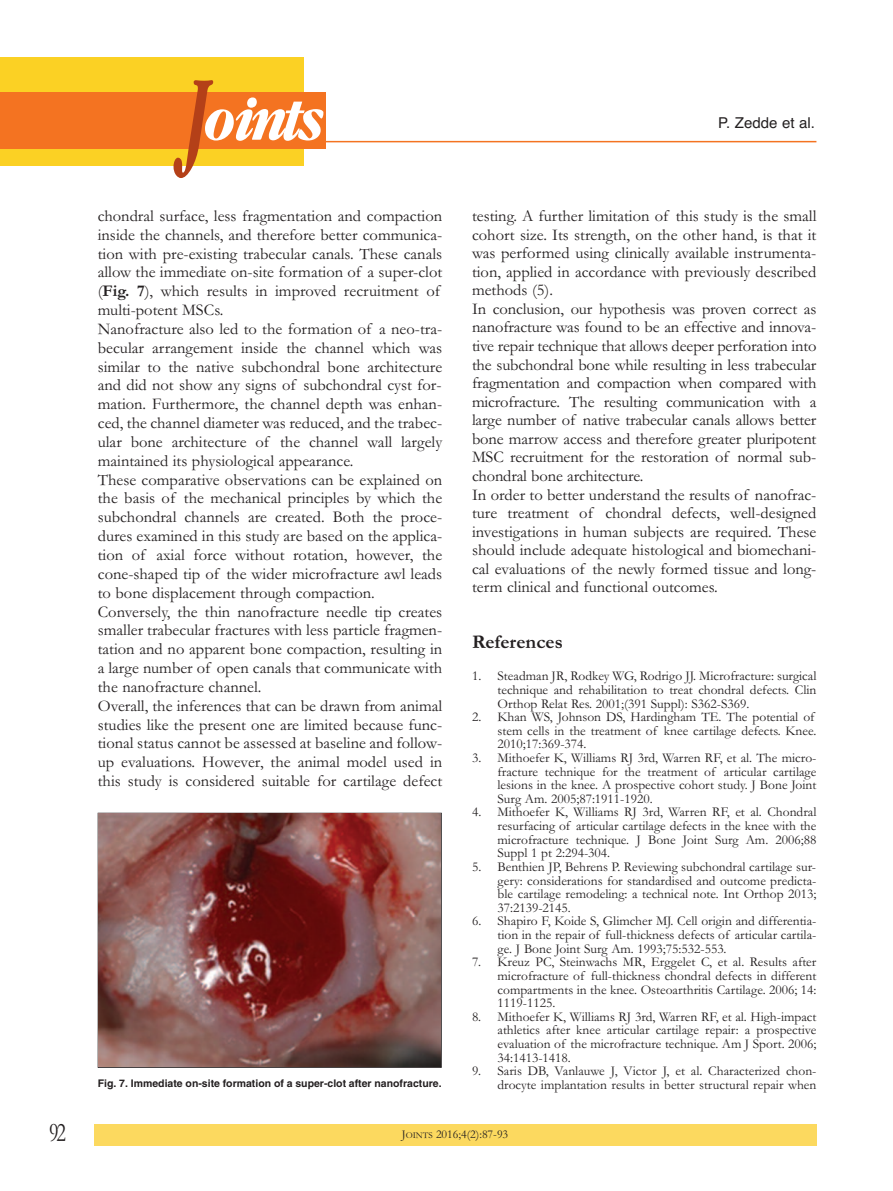
<style>
.page{position:relative;width:893px;height:1191px;background:#fff}
.page>*{position:absolute;margin:0;border:0;box-sizing:border-box;transform-origin:0 0}
.t1{font:italic 700 55.8px "Garamond Cond";letter-spacing:-.085em;color:#fff}
.t2{font:27px "Garamond";color:#231f20;scale:.75 1}
.t3{font:700 19.5px "Garamond";color:#231f20}
.t4{font:16.5px/18.9px "Garamond";color:#231f20}
.t5{font:15px "Helvetica";color:#231f20}
.t6{font:13.5px/13.6px "Garamond";color:#231f20;text-align:justify}
.t7{font:12px "Garamond";color:#231f20}
.t8{font:700 10.5px "Helvetica";color:#231f20}
.s1{font-size:99.9px;color:#b44018}
.s2{font-weight:700}
.s3{font-size:9px}
</style>
<div class="page">
<hr style="left:176px;top:141px;width:640px;height:1px;background:#f47321">
<div style="left:94px;top:1124px;width:722px;height:21px;background:#fcd95f"></div>
<div style="left:0;top:57px;width:304px;height:109px;background:#fbd124"></div>
<div style="left:0;top:92px;width:326px;height:56px;background:#f47321"></div>
<img style="left:99px;top:813px;width:342px;height:254px">
<h1 class="t1" style="left:181px;top:88px;width:140px"><span class="s1">J</span>oints</h1>
<p class="t5" style="left:718px;top:114px;width:98px">P. Zedde et al.</p>
<p class="t4" style="left:98px;top:206px;width:346px">chondral surface, less fragmentation and compaction inside the channels, and therefore better communica&shy;tion with pre-existing trabecular canals. these canals allow the immediate on-site formation of a super-clot (<span class="s2">Fig. 7</span>), which results in improved recruitment of multi-potent MsCs.<br>nanofracture also led to the formation of a neo-tra&shy;becular arrangement inside the channel which was similar to the native subchondral bone architecture and did not show any signs of subchondral cyst for&shy;mation. Furthermore, the channel depth was enhan&shy;ced, the channel diameter was reduced, and the trabec&shy;ular bone architecture of the channel wall largely maintained its physiological appearance.<br>these comparative observations can be explained on the basis of the mechanical principles by which the subchondral channels are created. Both the proce&shy;dures examined in this study are based on the applica&shy;tion of axial force without rotation, however, the cone-shaped tip of the wider microfracture awl leads to bone displacement through compaction.<br>Conversely, the thin nanofracture needle tip creates smaller trabecular fractures with less particle fragmen&shy;tation and no apparent bone compaction, resulting in a large number of open canals that communicate with the nanofracture channel.<br>overall, the inferences that can be drawn from animal studies like the present one are limited because func&shy;tional status cannot be assessed at baseline and follow&shy;up evaluations. However, the animal model used in this study is considered suitable for cartilage defect</p>
<p class="t4" style="left:472px;top:206px;width:346px">testing. A further limitation of this study is the small cohort size. its strength, on the other hand, is that it was performed using clinically available instrumenta&shy;tion, applied in accordance with previously described methods (5).<br>in conclusion, our hypothesis was proven correct as nanofracture was found to be an effective and innova&shy;tive repair technique that allows deeper perforation into the subchondral bone while resulting in less trabecular fragmentation and compaction when compared with microfracture. the resulting communication with a large number of native trabecular canals allows better bone marrow access and therefore greater pluripotent MsC recruitment for the restoration of normal sub&shy;chondral bone architecture.<br>in order to better understand the results of nanofrac&shy;ture treatment of chondral defects, well-designed investigations in human subjects are required. these should include adequate histological and biomechani&shy;cal evaluations of the newly formed tissue and long&shy;term clinical and functional outcomes.</p>
<p class="t3" style="left:472px;top:630px;width:92px">References</p>
<p class="t6" style="left:497px;top:669px;width:320px;text-indent:-26px">1. steadman JR, Rodkey WG, Rodrigo JJ. Microfracture: surgical technique and rehabilitation to treat chondral defects. Clin orthop Relat Res. 2001;(391 suppl): s362-s369.</p>
<p class="t6" style="left:497px;top:709px;width:320px;text-align:left;text-indent:-26px">2. Khan Ws, Johnson Ds, Hardingham tE. the potential of stem cells in the treatment of knee cartilage defects. Knee.<br>2010;17:369-374.</p>
<p class="t6" style="left:497px;top:750px;width:320px;text-indent:-26px">3. Mithoefer K, Williams RJ 3rd, Warren RF, et al. the micro&shy;fracture technique for the treatment of articular cartilage lesions in the knee. A prospective cohort study. J Bone Joint surg Am. 2005;87:1911-1920.</p>
<p class="t6" style="left:497px;top:805px;width:320px;text-indent:-26px">4. Mithoefer K, Williams RJ 3rd, Warren RF, et al. Chondral resurfacing of articular cartilage defects in the knee with the microfracture technique. J Bone Joint surg Am. 2006;88 suppl 1 pt 2:294-304.</p>
<p class="t6" style="left:497px;top:859px;width:320px;text-indent:-26px">5. Benthien JP, Behrens P. Reviewing subchondral cartilage sur&shy;gery: considerations for standardised and outcome predicta&shy;ble cartilage remodeling: a technical note. int orthop 2013; 37:2139-2145.</p>
<p class="t6" style="left:497px;top:914px;width:320px;text-indent:-26px">6. shapiro F, Koide s, Glimcher MJ. Cell origin and differentia&shy;tion in the repair of full-thickness defects of articular cartila&shy;ge. J Bone Joint surg Am. 1993;75:532-553.</p>
<p class="t6" style="left:497px;top:954px;width:320px;text-indent:-26px">7. Kreuz PC, steinwachs MR, Erggelet C, et al. Results after microfracture of full-thickness chondral defects in different compartments in the knee. osteoarthritis Cartilage. 2006; 14:<br>1119-1125.</p>
<p class="t6" style="left:497px;top:1009px;width:320px;text-indent:-26px">8. Mithoefer K, Williams RJ 3rd, Warren RF, et al. High-impact athletics after knee articular cartilage repair: a prospective evaluation of the microfracture technique. Am J sport. 2006; 34:1413-1418.</p>
<p class="t6" style="left:472px;top:1063px;width:346px;text-align:right">9. saris DB, Vanlauwe J, Victor J, et al. Characterized chon&shy;drocyte implantation results in better structural repair when</p>
<p class="t8" style="left:98px;top:1079px;width:345px">Fig. 7. Immediate on-site formation of a super-clot after nanofracture.</p>
<h2 class="t2" style="left:49px;top:1116px;width:24px">92</h2>
<p class="t7" style="left:402px;top:1126px;width:108px">J<span class="s3">oints</span> 2016;4(2):87-93</p>
</div>
